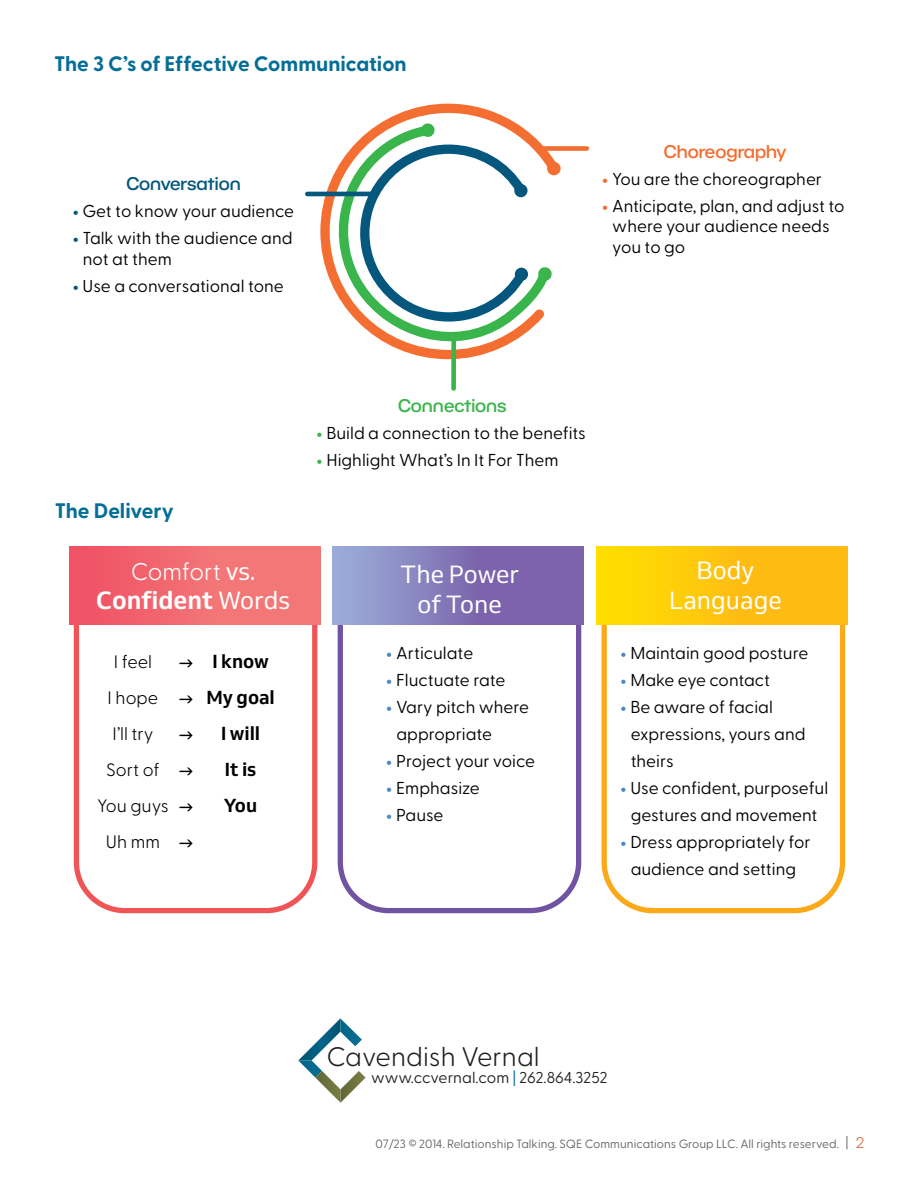
<style>
.page{position:relative;width:918px;height:1188px;background:#fff}
.page>*{position:absolute;margin:0;border:0;box-sizing:border-box;transform-origin:0 0}
.t1{font:300 26.85px "Greycliff CF";color:#231f20}
.t2{font:24.75px/29.7px "Venn";color:#fff;text-align:center}
.t3{font:700 24.75px "Venn";color:#fff}
.t4{font:300 24.15px "Greycliff CF";letter-spacing:-.01em;color:#fff}
.t5{font:700 21px "Greycliff CF";letter-spacing:-.005em;color:#056e97}
.t6{font:700 18.75px/36px "Venn";color:#000;text-align:center}
.t7{font:300 18px/36px "Greycliff CF";color:#000;text-align:center}
.t8{font:500 18px "BC Novatica CYR";color:#05577e}
.t9{font:500 18px "BC Novatica CYR";color:#f36e30}
.t10{font:500 18px "BC Novatica CYR";color:#39b54b}
.t11{font:17.25px/27px "Greycliff CF";color:#000}
.t12{font:15.75px "Greycliff CF";color:#231f20}
.t13{font:12px "Greycliff CF";color:#646564}
.s1{font-family:"Calibri";font-size:13.5px;color:#05577e}
.s2{font-family:"Calibri";font-size:13.5px;color:#f36e30}
.s3{font-family:"Calibri";font-size:13.5px;color:#39b54b}
.s4{font-family:"Venn";font-weight:400;font-size:24.75px}
.s5{font-weight:400}
.s6{font-family:"Calibri";font-size:13.5px;color:#4789c8}
.s7{color:#056e97}
.s8{font-family:"BC Novatica CYR";font-weight:300;font-size:15px}
.s9{font-family:"BC Novatica CYR";font-weight:300;font-size:15px;color:#d46127}
</style>
<div class="page">
<svg style="left:316px;top:103px;width:245px;height:257px"></svg>
<hr style="left:307px;top:192px;width:69px;height:4px;background:#05577e">
<div style="left:451px;top:337px;width:5px;height:52px;background:#39b54b"></div>
<div style="left:542px;top:146px;width:45px;height:5px;background:#f36e30"></div>
<svg style="left:298px;top:1018px;width:68px;height:85px"></svg>
<div style="left:74px;top:561px;width:243px;height:352px;border:5px solid #f05456;border-radius:48px"></div>
<div style="left:338px;top:561px;width:243px;height:352px;border:5px solid #7053a2;border-radius:48px"></div>
<div style="left:602px;top:561px;width:243px;height:352px;border:5px solid #fba919;border-radius:48px"></div>
<div style="left:70px;top:547px;width:251px;height:77px;background:linear-gradient(to right,#f05567,#f4817c)"></div>
<svg style="left:333px;top:547px;width:250px;height:77px;background:#857ab9"></svg>
<div style="left:597px;top:547px;width:251px;height:77px;background:linear-gradient(to right,#fedb02,#feb217)"></div>
<p class="t5" style="left:54px;top:47px;width:354px">The 3 C’s of Effective Communication</p>
<p class="t8" style="left:126px;top:172px;width:116px">Conversation</p>
<p class="t11" style="left:72px;top:196px;width:223px"><span class="s1">•</span> Get to know your audience</p>
<p class="t11" style="left:83px;top:226px;width:211px;line-height:20.7px;text-indent:-11px"><span class="s1">•</span> Talk with the audience and not at them</p>
<p class="t11" style="left:72px;top:271px;width:213px"><span class="s1">•</span> Use a conversational tone</p>
<p class="t9" style="left:664px;top:140px;width:124px">Choreography</p>
<p class="t11" style="left:602px;top:164px;width:222px"><span class="s2">•</span> You are the choreographer</p>
<p class="t11" style="left:612px;top:194px;width:234px;line-height:20.7px;text-indent:-11px"><span class="s2">•</span> Anticipate, plan, and adjust to where your audience needs you to go</p>
<p class="t5" style="left:55px;top:495px;width:121px">The Delivery</p>
<p class="t10" style="left:398px;top:395px;width:110px">Connections</p>
<p class="t11" style="left:316px;top:418px;width:271px"><span class="s3">•</span> Build a connection to the benefits</p>
<p class="t11" style="left:316px;top:445px;width:244px"><span class="s3">•</span> Highlight What’s In It For Them</p>
<h3 class="t4" style="left:131px;top:553px;width:126px">Comfort <span class="s4">vs.</span></h3>
<h2 class="t3" style="left:96px;top:586px;width:195px">Confident <span class="s5">Words</span></h2>
<h2 class="t2" style="left:400px;top:559px;width:121px">The Power of Tone</h2>
<h2 class="t2" style="left:669px;top:555px;width:114px">Body<br>Language</h2>
<p class="t11" style="left:386px;top:638px;width:89px"><span class="s6">•</span> Articulate</p>
<p class="t11" style="left:386px;top:665px;width:121px"><span class="s6">•</span> Fluctuate rate</p>
<p class="t11" style="left:396px;top:692px;width:134px;text-indent:-11px"><span class="s6">•</span> Vary pitch where appropriate</p>
<p class="t11" style="left:386px;top:746px;width:151px"><span class="s6">•</span> Project your voice</p>
<p class="t11" style="left:386px;top:773px;width:95px"><span class="s6">•</span> Emphasize</p>
<p class="t11" style="left:386px;top:800px;width:59px"><span class="s6">•</span> Pause</p>
<p class="t7" style="left:97px;top:642px;width:73px">I feel<br>I hope<br>I’ll try<br>Sort of<br>You guys<br>Uh mm</p>
<p class="t6" style="left:206px;top:643px;width:70px">I know<br>My goal<br>I will<br>It is<br>You</p>
<p class="t11" style="left:620px;top:638px;width:190px"><span class="s6">•</span> Maintain good posture</p>
<p class="t11" style="left:620px;top:665px;width:151px"><span class="s6">•</span> Make eye contact</p>
<p class="t11" style="left:631px;top:692px;width:176px;text-indent:-11px"><span class="s6">•</span> Be aware of facial expressions, yours and theirs</p>
<p class="t11" style="left:620px;top:773px;width:209px;text-align:center"><span class="s6">•</span> Use confident, purposeful gestures and movement</p>
<p class="t11" style="left:620px;top:827px;width:192px;text-align:center"><span class="s6">•</span> Dress appropriately for audience and setting</p>
<h1 class="t1" style="left:326px;top:1037px;width:215px">Cavendish Vernal</h1>
<p class="t12" style="left:371px;top:1065px;width:238px">www.ccvernal.com <span class="s7">|</span> 262.864.3252</p>
<p class="t13" style="left:376px;top:1135px;width:490px">07/23 © 2014. Relationship Talking. SQE Communications Group LLC. All rights reserved. <span class="s8">|</span> <span class="s9">2</span></p>
</div>
